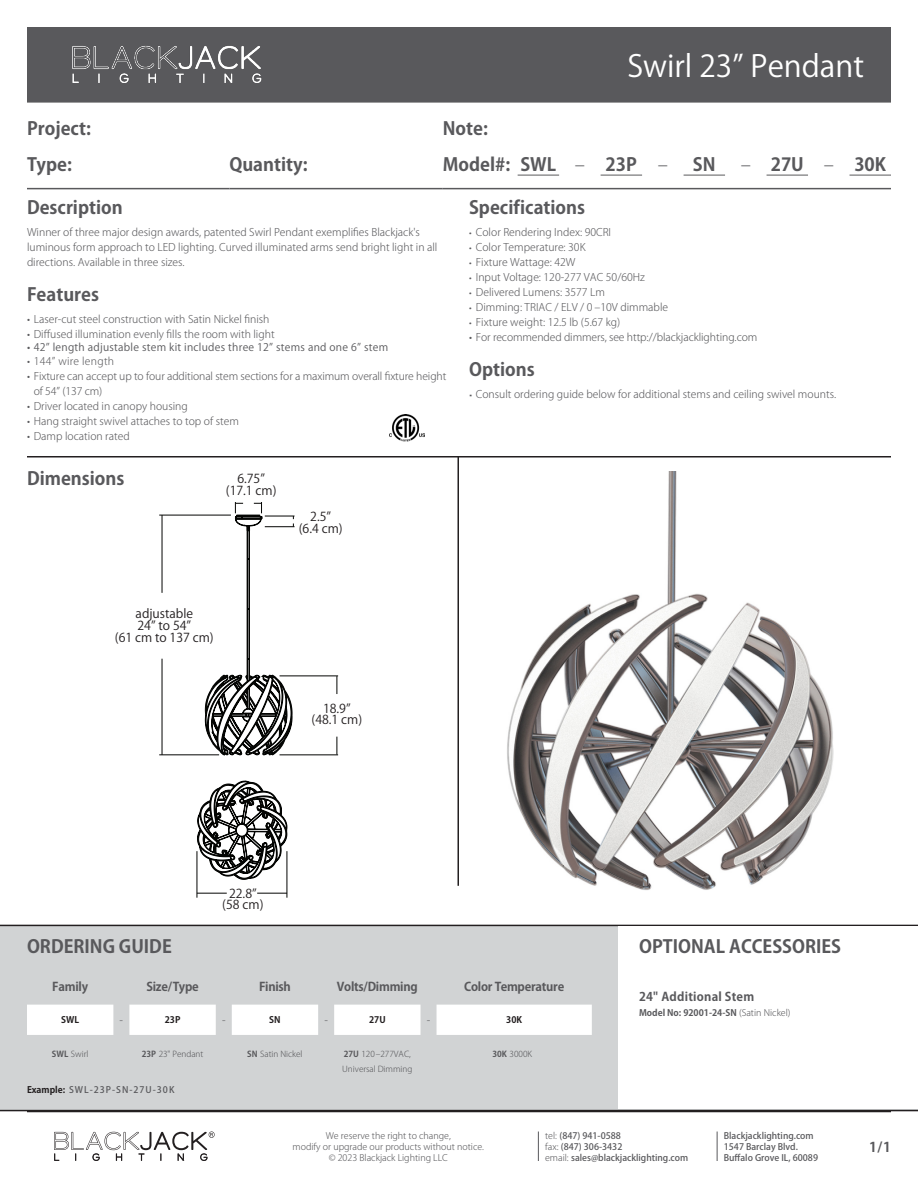
<style>
.page{position:relative;width:918px;height:1188px;background:#fff}
.page>*{position:absolute;margin:0;border:0;box-sizing:border-box;transform-origin:0 0}
.t1{font:30px "Koz Go Pro";color:#fff}
.OC_-_H1{font:700 18px "Koz Go Pro";color:#59595c}
.Content_-_H1{font:700 18px "Koz Go Pro";color:#59595c}
.OC_-_Inline{font:700 18px "Koz Go Pro";color:#59595c}
.OC_-_Inline-2{font:300 18px "Koz Go Pro";color:#59595c}
.t2{font:700 13.5px "Koz Go Pro";color:#59595c}
.t3{font:12.3px/11.7px "Koz Go Pro";color:#231f20;text-align:center}
.OC_-_Description{font:700 12px "Koz Go Pro";letter-spacing:-.02em;color:#59595c}
.OC_-_Description-2{font:700 12px "Koz Go Pro";letter-spacing:.02em;color:#59595c}
.Content_-_Body{font:300 10.5px/15px "Koz Go Pro";color:#59595c}
.t4{font:10.5px "Koz Go Pr 6 N";letter-spacing:.025em;color:#5a5a5d}
.t5{font:300 10.5px "Koz Go Pro";letter-spacing:-.005em;color:#57585a}
.t6{font:300 10.5px "Koz Go Pro";letter-spacing:.025em;color:#5a5a5d}
.OC_-_Dash{font:300 10.5px "Koz Go Pro";color:#59595c}
.Content_-_Body-2{font:500 9px/10.8px "Koz Go Pro";color:#59595c}
.t7{font:300 9px/10.8px "Koz Go Pro";color:#59595c;text-align:center}
.Content_-_Body-3{font:700 9px "Koz Go Pro";color:#59595c}
.Content_-_Body-4{font:500 9px "Koz Go Pro";letter-spacing:.11em;color:#59595c}
.OC_-_OC{font:700 9px "Koz Go Pro";color:#231f20}
.Content_-_Body-5{font:300 8.25px "Koz Go Pro";color:#59595c}
.s1{font-size:9px}
.s2{color:#59595c}
.s3{font-family:"Helvetica Now Text";font-weight:400;font-size:9px}
.s4{font-weight:700}
.s5{font-weight:700;color:#231f20}
.s6{font-weight:300}
</style>
<div class="page">
<div style="left:27px;top:27px;width:864px;height:76px;background:#59595c"></div>
<svg style="left:27px;top:174px;width:864px;height:14px"></svg>
<hr style="left:27px;top:188px;width:203px;height:1px;background:#59595c">
<hr style="left:230px;top:188px;width:213px;height:1px;background:#59595c">
<hr style="left:443px;top:188px;width:448px;height:1px;background:#59595c">
<img style="left:72px;top:46px;width:190px;height:36px">
<svg style="left:54px;top:1131px;width:161px;height:30px"></svg>
<svg style="left:538px;top:1132px;width:1px;height:29px"></svg>
<svg style="left:717px;top:1132px;width:1px;height:29px"></svg>
<div style="left:0;top:924px;width:918px;height:188px;background:#d1d3d4"></div>
<svg style="left:27px;top:1005px;width:565px;height:30px"></svg>
<hr style="left:850px;top:175px;width:41px;height:1px;background:#59595c">
<hr style="left:767px;top:175px;width:41px;height:1px;background:#59595c">
<hr style="left:684px;top:175px;width:41px;height:1px;background:#59595c">
<hr style="left:601px;top:175px;width:41px;height:1px;background:#59595c">
<hr style="left:518px;top:175px;width:41px;height:1px;background:#59595c">
<hr style="left:458px;top:457px;width:1px;height:429px;background:#231f20">
<hr style="left:27px;top:456px;width:864px;height:2px;background:#231f20">
<img style="left:507px;top:471px;width:327px;height:419px">
<div style="left:619px;top:926px;width:299px;height:183px;background:#fff"></div>
<img style="left:390px;top:415px;width:34px;height:26px">
<hr style="left:280px;top:755px;width:58px;height:1px;background:#040503">
<hr style="left:197px;top:851px;width:1px;height:47px;background:#040503">
<hr style="left:197px;top:893px;width:30px;height:1px;background:#040503">
<hr style="left:257px;top:893px;width:30px;height:1px;background:#040503">
<hr style="left:287px;top:851px;width:1px;height:47px;background:#040503">
<hr style="left:280px;top:676px;width:58px;height:1px;background:#040503">
<svg style="left:337px;top:676px;width:1px;height:18px"></svg>
<svg style="left:337px;top:737px;width:1px;height:18px"></svg>
<hr style="left:159px;top:515px;width:72px;height:1px;background:#040503">
<hr style="left:159px;top:755px;width:60px;height:1px;background:#040503">
<hr style="left:162px;top:659px;width:1px;height:96px;background:#040503">
<hr style="left:162px;top:515px;width:1px;height:78px;background:#040503">
<svg style="left:197px;top:781px;width:90px;height:99px"></svg>
<hr style="left:265px;top:516px;width:30px;height:1px;background:#040503">
<hr style="left:265px;top:526px;width:30px;height:1px;background:#040503">
<svg style="left:205px;top:502px;width:89px;height:254px"></svg>
<h1 class="t1" style="left:627px;top:46px;width:238px">Swirl 23” Pendant</h1>
<h2 class="OC_-_H1" style="left:27px;top:117px;width:65px">Project:</h2>
<h2 class="OC_-_H1" style="left:443px;top:117px;width:47px">Note:</h2>
<h2 class="OC_-_H1" style="left:27px;top:152px;width:47px">Type:</h2>
<h2 class="OC_-_H1" style="left:230px;top:152px;width:80px">Quantity:</h2>
<h2 class="OC_-_H1" style="left:443px;top:152px;width:69px">Model#:</h2>
<p class="OC_-_Inline" style="left:520px;top:152px;width:37px">SWL</p>
<p class="OC_-_Inline-2" style="left:575px;top:152px;width:12px">–</p>
<p class="OC_-_Inline" style="left:606px;top:152px;width:33px">23P</p>
<p class="OC_-_Inline-2" style="left:658px;top:152px;width:12px">–</p>
<p class="OC_-_Inline" style="left:693px;top:152px;width:24px">SN</p>
<p class="OC_-_Inline-2" style="left:741px;top:152px;width:12px">–</p>
<p class="OC_-_Inline" style="left:771px;top:152px;width:35px">27U</p>
<p class="OC_-_Inline-2" style="left:824px;top:152px;width:12px">–</p>
<p class="OC_-_Inline" style="left:854px;top:152px;width:33px">30K</p>
<p class="Content_-_H1" style="left:27px;top:196px;width:97px">Description</p>
<p class="Content_-_Body" style="left:27px;top:225px;width:412px">Winner of three major design awards, patented Swirl Pendant exemplifies Blackjack's luminous form approach to LED lighting. Curved illuminated arms send bright light in all directions. Available in three sizes.</p>
<p class="Content_-_H1" style="left:27px;top:283px;width:74px">Features</p>
<p class="Content_-_Body" style="left:27px;top:312px;width:244px">• Laser-cut steel construction with Satin Nickel finish</p>
<p class="Content_-_Body" style="left:27px;top:327px;width:249px">• Diffused illumination evenly fills the room with light</p>
<p class="t4" style="left:27px;top:342px;width:363px">• 42” length adjustable stem kit includes three 12” stems and one 6” stem</p>
<p class="t6" style="left:27px;top:354px;width:89px">• 144” wire length</p>
<p class="Content_-_Body" style="left:34px;top:369px;width:414px;text-indent:-7px">• Fixture can accept up to four additional stem sections for a maximum overall fixture height of 54” (137 cm)</p>
<p class="Content_-_Body" style="left:27px;top:399px;width:162px">• Driver located in canopy housing</p>
<p class="Content_-_Body" style="left:27px;top:414px;width:213px">• Hang straight swivel attaches to top of stem</p>
<p class="Content_-_Body" style="left:27px;top:429px;width:104px">• Damp location rated</p>
<p class="Content_-_H1" style="left:27px;top:467px;width:99px">Dimensions</p>
<p class="t3" style="left:226px;top:473px;width:52px">6.75” (17.1 cm)</p>
<p class="t3" style="left:299px;top:511px;width:45px">2.5” (6.4 cm)</p>
<p class="Content_-_H1" style="left:469px;top:196px;width:118px">Specifications</p>
<p class="Content_-_Body" style="left:469px;top:225px;width:144px"><span class="s1">•</span> Color Rendering Index: 90CRI</p>
<p class="Content_-_Body" style="left:469px;top:240px;width:118px"><span class="s1">•</span> Color Temperature: 30K</p>
<p class="Content_-_Body" style="left:469px;top:255px;width:108px"><span class="s1">•</span> Fixture Wattage: 42W</p>
<p class="Content_-_Body" style="left:469px;top:270px;width:177px"><span class="s1">•</span> Input Voltage: 120-277 VAC 50/60Hz</p>
<p class="Content_-_Body" style="left:469px;top:285px;width:137px"><span class="s1">•</span> Delivered Lumens: 3577 Lm</p>
<p class="Content_-_Body" style="left:469px;top:300px;width:201px"><span class="s1">•</span> Dimming: TRIAC / ELV / 0 –10V dimmable</p>
<p class="Content_-_Body" style="left:469px;top:315px;width:153px"><span class="s1">•</span> Fixture weight: 12.5 lb (5.67 kg)</p>
<p class="t5" style="left:469px;top:330px;width:290px"><span class="s2">• For recommended dimmers, see</span> http://blackjacklighting.com</p>
<p class="Content_-_H1" style="left:469px;top:358px;width:67px">Options</p>
<p class="Content_-_Body" style="left:469px;top:387px;width:369px"><span class="s3">•</span> Consult ordering guide below for additional stems and ceiling swivel mounts.</p>
<p class="t3" style="left:115px;top:608px;width:100px">adjustable<br>24” to 54”<br>(61 cm to 137 cm)</p>
<p class="t3" style="left:312px;top:703px;width:52px">18.9” (48.1 cm)</p>
<p class="t3" style="left:222px;top:887px;width:43px">22.8” (58 cm)</p>
<p class="OC_-_H1" style="left:27px;top:934px;width:146px">ORDERING GUIDE</p>
<p class="OC_-_Description" style="left:52px;top:979px;width:37px">Family</p>
<p class="OC_-_Description" style="left:146px;top:979px;width:54px">Size/Type</p>
<p class="OC_-_Description" style="left:259px;top:979px;width:33px">Finish</p>
<p class="OC_-_Description" style="left:337px;top:979px;width:82px">Volts/Dimming</p>
<p class="OC_-_Description" style="left:464px;top:979px;width:102px">Color Temperature</p>
<p class="OC_-_OC" style="left:61px;top:1014px;width:19px">SWL</p>
<p class="OC_-_Dash" style="left:120px;top:1013px;width:5px">-</p>
<p class="OC_-_OC" style="left:165px;top:1014px;width:17px">23P</p>
<p class="OC_-_Dash" style="left:222px;top:1013px;width:5px">-</p>
<p class="OC_-_OC" style="left:269px;top:1014px;width:13px">SN</p>
<p class="OC_-_Dash" style="left:324px;top:1013px;width:5px">-</p>
<p class="OC_-_OC" style="left:369px;top:1014px;width:18px">27U</p>
<p class="OC_-_Dash" style="left:427px;top:1013px;width:5px">-</p>
<p class="OC_-_OC" style="left:506px;top:1014px;width:17px">30K</p>
<p class="Content_-_Body-5" style="left:52px;top:1048px;width:38px"><span class="s4">SWL</span> Swirl</p>
<p class="Content_-_Body-5" style="left:142px;top:1048px;width:63px"><span class="s4">23P</span> 23" Pendant</p>
<p class="Content_-_Body-5" style="left:247px;top:1048px;width:57px"><span class="s4">SN</span> Satin Nickel</p>
<p class="Content_-_Body-5" style="left:344px;top:1048px;width:69px"><span class="s4">27U</span> 120–277VAC,</p>
<p class="Content_-_Body-5" style="left:492px;top:1048px;width:41px"><span class="s4">30K</span> 3000K</p>
<p class="Content_-_Body-5" style="left:342px;top:1063px;width:72px">Universal Dimming</p>
<p class="Content_-_Body-4" style="left:27px;top:1084px;width:149px"><span class="s5">Example:</span> SWL-23P-SN-27U-30K</p>
<p class="OC_-_H1" style="left:639px;top:934px;width:204px">OPTIONAL ACCESSORIES</p>
<p class="OC_-_Description-2" style="left:639px;top:989px;width:117px">24" Additional Stem</p>
<p class="Content_-_Body-3" style="left:639px;top:1007px;width:153px">Model No: 92001-24-SN <span class="s6">(Satin Nickel)</span></p>
<p class="t7" style="left:293px;top:1130px;width:193px">We reserve the right to change,<br>modify or upgrade our products without notice. © 2023 Blackjack Lighting LLC</p>
<p class="Content_-_Body-2" style="left:545px;top:1131px;width:145px"><span class="s6">tel:</span> (847) 941-0588<br><span class="s6">fax:</span> (847) 306-3432<br><span class="s6">email:</span> sales@blackjacklighting.com</p>
<p class="Content_-_Body-2" style="left:724px;top:1131px;width:96px">Blackjacklighting.com<br>1547 Barclay Blvd.<br>Buffalo Grove IL, 60089</p>
<p class="t2" style="left:869px;top:1138px;width:23px">1/1</p>
</div>
